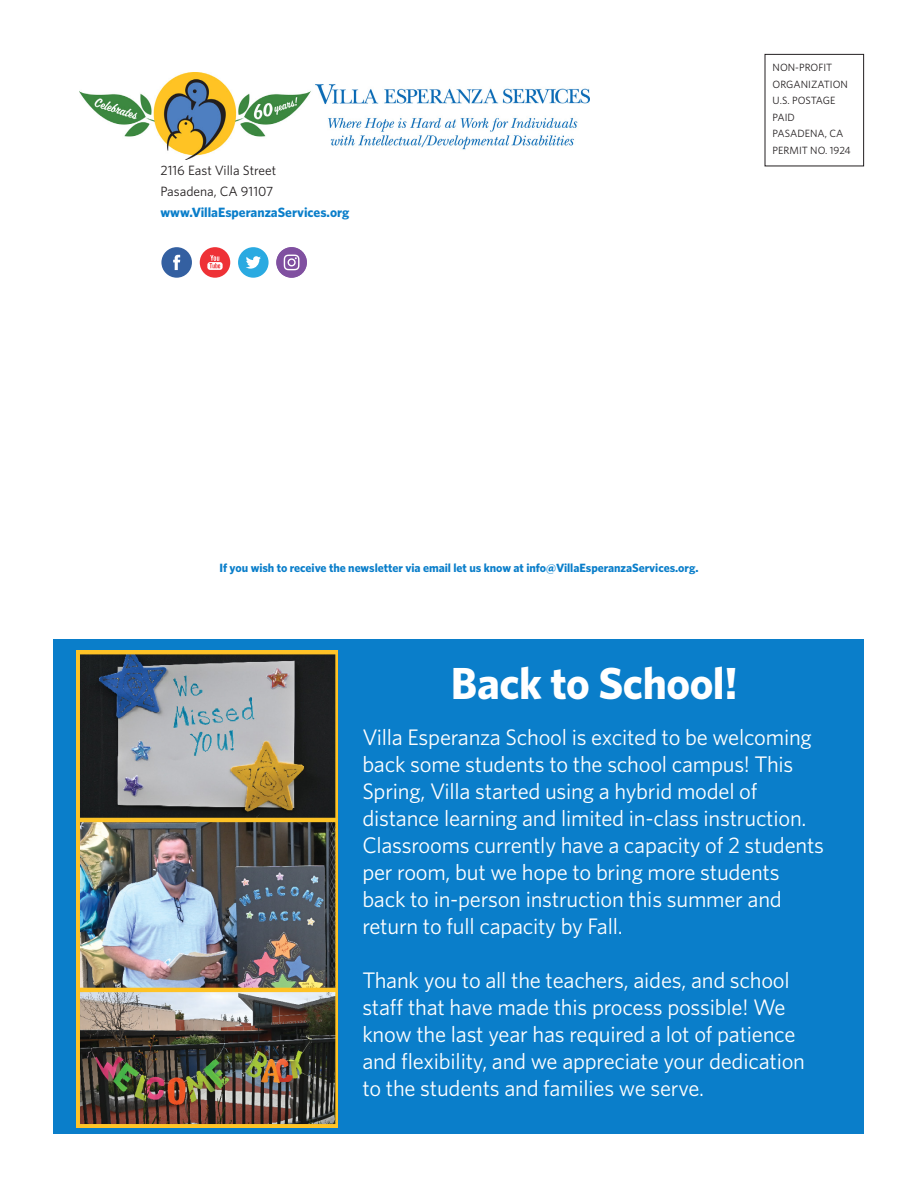
<style>
.page{position:relative;width:918px;height:1188px;background:#fff}
.page>*{position:absolute;margin:0;border:0;box-sizing:border-box;transform-origin:0 0}
.t1{font:700 45px "Whitney";letter-spacing:-.01em;color:#fff}
.t2{font:22.5px/27px "Whitney";letter-spacing:-.01em;color:#fff}
.t3{font:13.5px "Whitney";color:#231f20}
.t4{font:700 13.5px "Whitney";color:#0a7eca}
.t5{font:700 12px "Whitney";letter-spacing:-.005em;color:#0a7eca}
.t6{font:10.5px "Whitney";color:#231f20}
</style>
<div class="page">
<div style="left:53px;top:639px;width:811px;height:495px;background:#0a7eca"></div>
<img style="left:80px;top:73px;width:509px;height:87px">
<div style="left:765px;top:54px;width:99px;height:112px;border:1px solid #231f20"></div>
<svg style="left:161px;top:247px;width:31px;height:31px"></svg>
<svg style="left:238px;top:247px;width:31px;height:31px"></svg>
<svg style="left:199px;top:247px;width:32px;height:31px"></svg>
<div style="left:276px;top:247px;width:31px;height:31px;background:#8050a0;border-radius:50%"></div>
<svg style="left:284px;top:255px;width:16px;height:15px"></svg>
<img style="left:77px;top:650px;width:261px;height:478px">
<p class="t3" style="left:160px;top:161px;width:117px">2116 East Villa Street</p>
<p class="t3" style="left:160px;top:182px;width:114px">Pasadena, CA 91107</p>
<p class="t4" style="left:160px;top:203px;width:190px">www.VillaEsperanzaServices.org</p>
<p class="t6" style="left:773px;top:60px;width:61px">NON-PROFIT</p>
<p class="t6" style="left:773px;top:77px;width:77px">ORGANIZATION</p>
<p class="t6" style="left:773px;top:93px;width:64px">U.S. POSTAGE</p>
<p class="t6" style="left:773px;top:110px;width:24px">PAID</p>
<p class="t6" style="left:773px;top:126px;width:72px">PASADENA, CA</p>
<p class="t6" style="left:773px;top:143px;width:80px">PERMIT NO. 1924</p>
<p class="t5" style="left:220px;top:560px;width:480px">If you wish to receive the newsletter via email let us know at info@VillaEsperanzaServices.org.</p>
<p class="t1" style="left:451px;top:653px;width:288px">Back to School!</p>
<p class="t2" style="left:362px;top:723px;width:463px">Villa Esperanza School is excited to be welcoming back some students to the school campus! This Spring, Villa started using a hybrid model of distance learning and limited in-class instruction.<br>Classrooms currently have a capacity of 2 students per room, but we hope to bring more students back to in-person instruction this summer and return to full capacity by Fall.</p>
<p class="t2" style="left:362px;top:966px;width:444px">Thank you to all the teachers, aides, and school staff that have made this process possible! We know the last year has required a lot of patience and flexibility, and we appreciate your dedication to the students and families we serve.</p>
</div>
